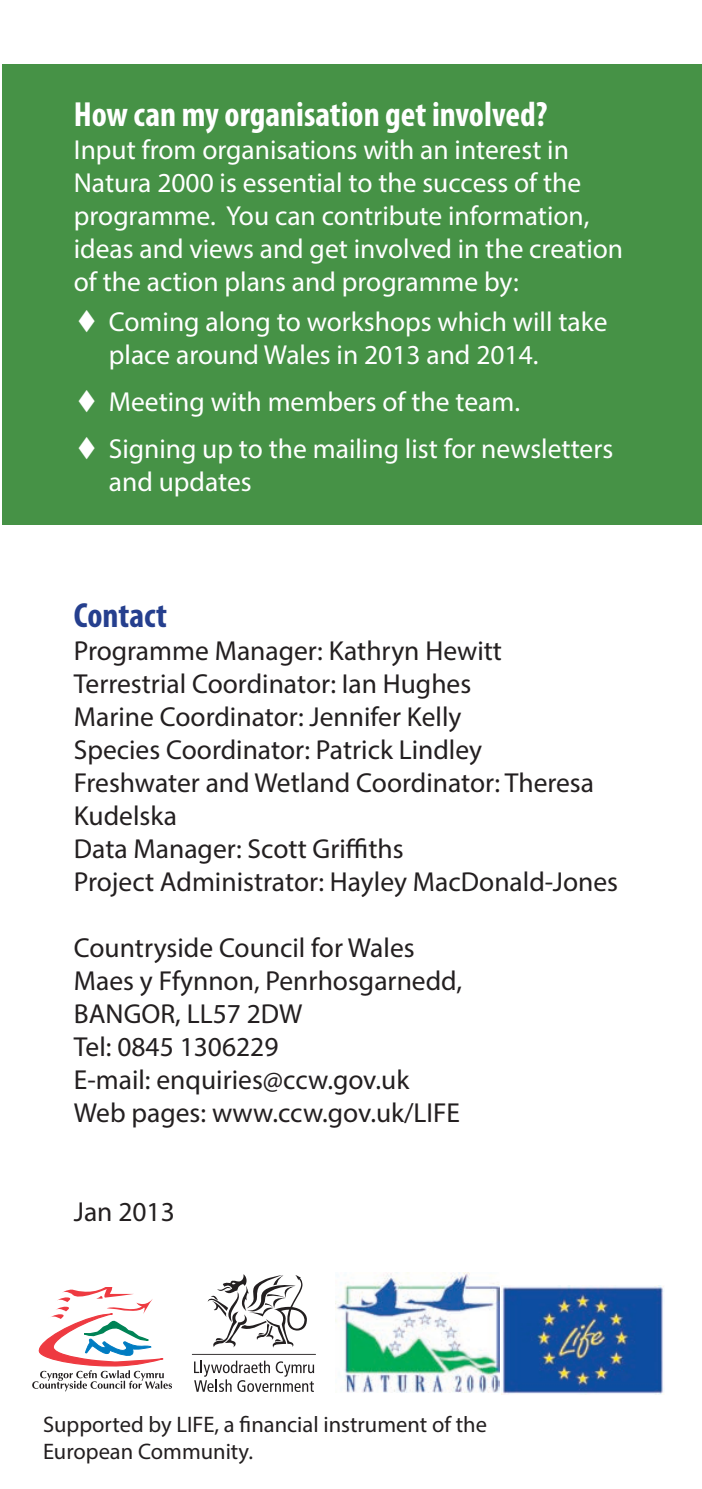
<style>
.page{position:relative;width:702px;height:1489px;background:#fff}
.page>*{position:absolute;margin:0;border:0;box-sizing:border-box;transform-origin:0 0}
.t1{font:700 condensed 35px "Myriad Pro";color:#fff}
.t2{font:700 condensed 35px "Myriad Pro";color:#253f8e}
.t3{font:27.5px/33px "Myriad Pro";color:#231f20}
.t4{font:27.5px/33px "Myriad Pro";color:#fff}
.t5{font:22.5px/27px "Myriad Pro";color:#231f20}
</style>
<div class="page">
<img style="left:336px;top:1272px;width:163px;height:120px">
<div style="left:3px;top:64px;width:699px;height:460px;background:#469246"></div>
<img style="left:501px;top:1285px;width:163px;height:109px">
<svg style="left:208px;top:1274px;width:99px;height:73px"></svg>
<svg style="left:194px;top:1360px;width:120px;height:31px"></svg>
<svg style="left:192px;top:1353px;width:124px;height:1px"></svg>
<svg style="left:32px;top:1287px;width:140px;height:104px"></svg>
<p class="t1" style="left:74px;top:92px;width:475px">How can my organisation get involved?</p>
<p class="t4" style="left:74px;top:132px;width:551px">Input from organisations with an interest in Natura 2000 is essential to the success of the programme. You can contribute information, ideas and views and get involved in the creation of the action plans and programme by:</p>
<p class="t4" style="left:109px;top:304px;width:500px;text-indent:-32px">▼ Coming along to workshops which will take place around Wales in 2013 and 2014.</p>
<p class="t4" style="left:76px;top:385px;width:445px">▼ Meeting with members of the team.</p>
<p class="t4" style="left:109px;top:432px;width:506px;text-indent:-32px">▼ Signing up to the mailing list for newsletters and updates</p>
<p class="t2" style="left:74px;top:593px;width:95px">Contact</p>
<p class="t3" style="left:74px;top:634px;width:429px">Programme Manager: Kathryn Hewitt</p>
<p class="t3" style="left:74px;top:667px;width:399px">Terrestrial Coordinator: Ian Hughes</p>
<p class="t3" style="left:74px;top:700px;width:389px">Marine Coordinator: Jennifer Kelly</p>
<p class="t3" style="left:74px;top:733px;width:410px">Species Coordinator: Patrick Lindley</p>
<p class="t3" style="left:74px;top:766px;width:521px">Freshwater and Wetland Coordinator: Theresa<br>Kudelska</p>
<p class="t3" style="left:74px;top:832px;width:331px">Data Manager: Scott Griffiths</p>
<p class="t3" style="left:74px;top:865px;width:545px">Project Administrator: Hayley MacDonald-Jones</p>
<p class="t3" style="left:74px;top:931px;width:342px">Countryside Council for Wales</p>
<p class="t3" style="left:74px;top:964px;width:390px">Maes y Ffynnon, Penrhosgarnedd,</p>
<p class="t3" style="left:74px;top:997px;width:230px">BANGOR, LL57 2DW</p>
<p class="t3" style="left:74px;top:1030px;width:206px">Tel: 0845 1306229</p>
<p class="t3" style="left:74px;top:1063px;width:337px">E-mail: enquiries@ccw.gov.uk</p>
<p class="t3" style="left:74px;top:1096px;width:387px">Web pages: www.ccw.gov.uk/LIFE</p>
<p class="t3" style="left:74px;top:1195px;width:102px">Jan 2013</p>
<p class="t5" style="left:43px;top:1410px;width:445px">Supported by LIFE, a financial instrument of the<br>European Community.</p>
</div>
